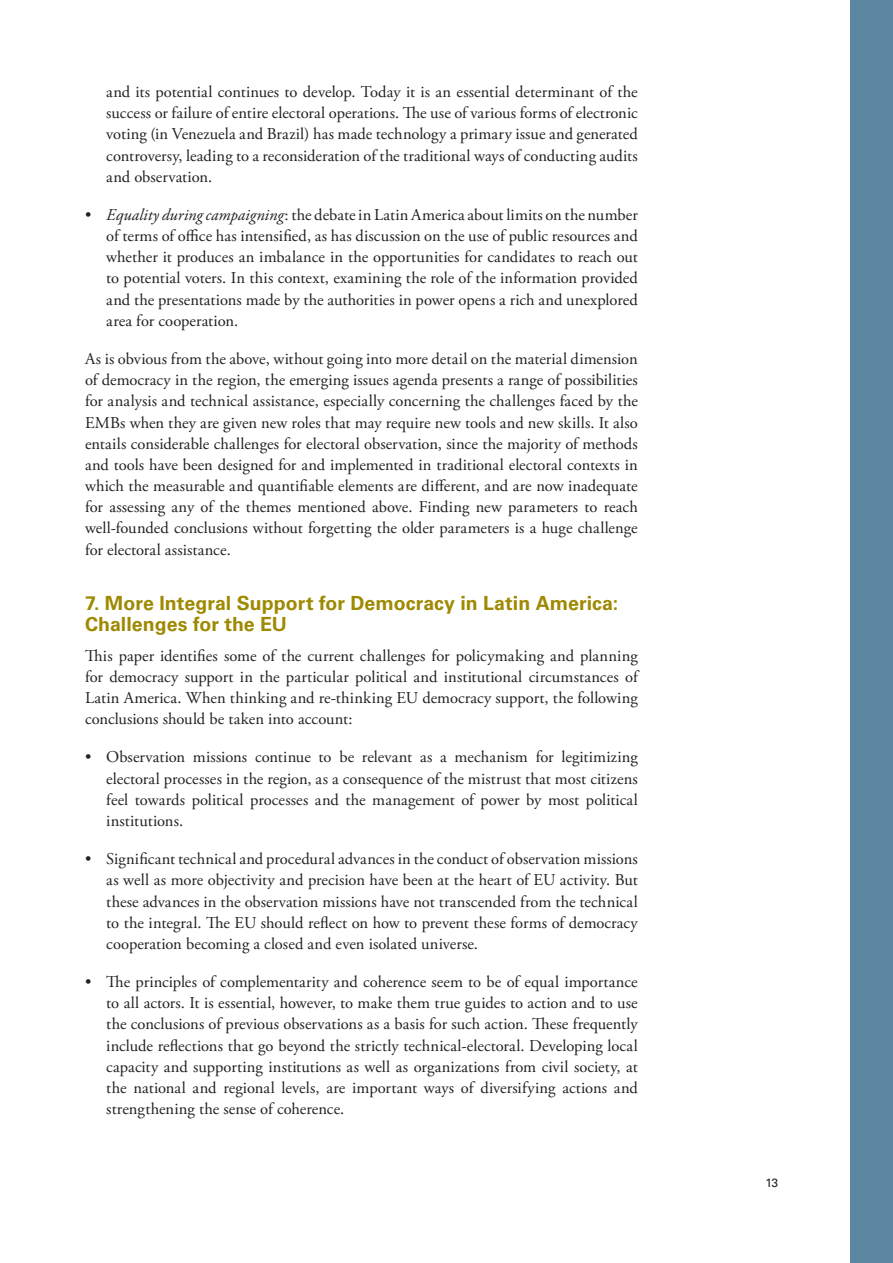
<style>
.page{position:relative;width:893px;height:1263px;background:#fff}
.page>*{position:absolute;margin:0;border:0;box-sizing:border-box;transform-origin:0 0}
.Underrubrik{font:700 19.5px/21.1px "Univers LT Std";letter-spacing:.005em;color:#9e8900}
.Brödtext{font:16.5px/21.1px "Adobe Garamond Pro";letter-spacing:.005em;color:#231f20;text-align:justify}
.t1{font:12px "Univers LT Std";color:#231f20}
.s1{font-style:italic}
</style>
<div class="page">
<div style="left:850px;top:0;width:43px;height:1263px;background:#5c87a1"></div>
<p class="Brödtext" style="left:106px;top:82px;width:533px">and its potential continues to develop. Today it is an essential determinant of the success or failure of entire electoral operations. The use of various forms of electronic voting (in Venezuela and Brazil) has made technology a primary issue and generated controversy, leading to a reconsideration of the traditional ways of conducting audits and observation.</p>
<p class="Brödtext" style="left:106px;top:205px;width:533px;text-indent:-21px">• <span class="s1">Equality during campaigning</span>: the debate in Latin America about limits on the number of terms of office has intensified, as has discussion on the use of public resources and whether it produces an imbalance in the opportunities for candidates to reach out to potential voters. In this context, examining the role of the information provided and the presentations made by the authorities in power opens a rich and unexplored area for cooperation.</p>
<p class="Brödtext" style="left:85px;top:349px;width:554px">As is obvious from the above, without going into more detail on the material dimension of democracy in the region, the emerging issues agenda presents a range of possibilities for analysis and technical assistance, especially concerning the challenges faced by the EMBs when they are given new roles that may require new tools and new skills. It also entails considerable challenges for electoral observation, since the majority of methods and tools have been designed for and implemented in traditional electoral contexts in which the measurable and quantifiable elements are different, and are now inadequate for assessing any of the themes mentioned above. Finding new parameters to reach well-founded conclusions without forgetting the older parameters is a huge challenge for electoral assistance.</p>
<p class="Underrubrik" style="left:85px;top:592px;width:535px">7. More Integral Support for Democracy in Latin America:<br>Challenges for the EU</p>
<p class="Brödtext" style="left:85px;top:645px;width:554px">This paper identifies some of the current challenges for policymaking and planning for democracy support in the particular political and institutional circumstances of Latin America. When thinking and re-thinking EU democracy support, the following conclusions should be taken into account:</p>
<p class="Brödtext" style="left:106px;top:747px;width:533px;text-indent:-21px">• Observation missions continue to be relevant as a mechanism for legitimizing electoral processes in the region, as a consequence of the mistrust that most citizens feel towards political processes and the management of power by most political institutions.</p>
<p class="Brödtext" style="left:106px;top:849px;width:533px;text-indent:-21px">• Significant technical and procedural advances in the conduct of observation missions as well as more objectivity and precision have been at the heart of EU activity. But these advances in the observation missions have not transcended from the technical to the integral. The EU should reflect on how to prevent these forms of democracy cooperation becoming a closed and even isolated universe.</p>
<p class="Brödtext" style="left:106px;top:972px;width:533px;text-indent:-21px">• The principles of complementarity and coherence seem to be of equal importance to all actors. It is essential, however, to make them true guides to action and to use the conclusions of previous observations as a basis for such action. These frequently include reflections that go beyond the strictly technical-electoral. Developing local capacity and supporting institutions as well as organizations from civil society, at the national and regional levels, are important ways of diversifying actions and strengthening the sense of coherence.</p>
<p class="t1" style="left:765px;top:1175px;width:14px">13</p>
</div>
